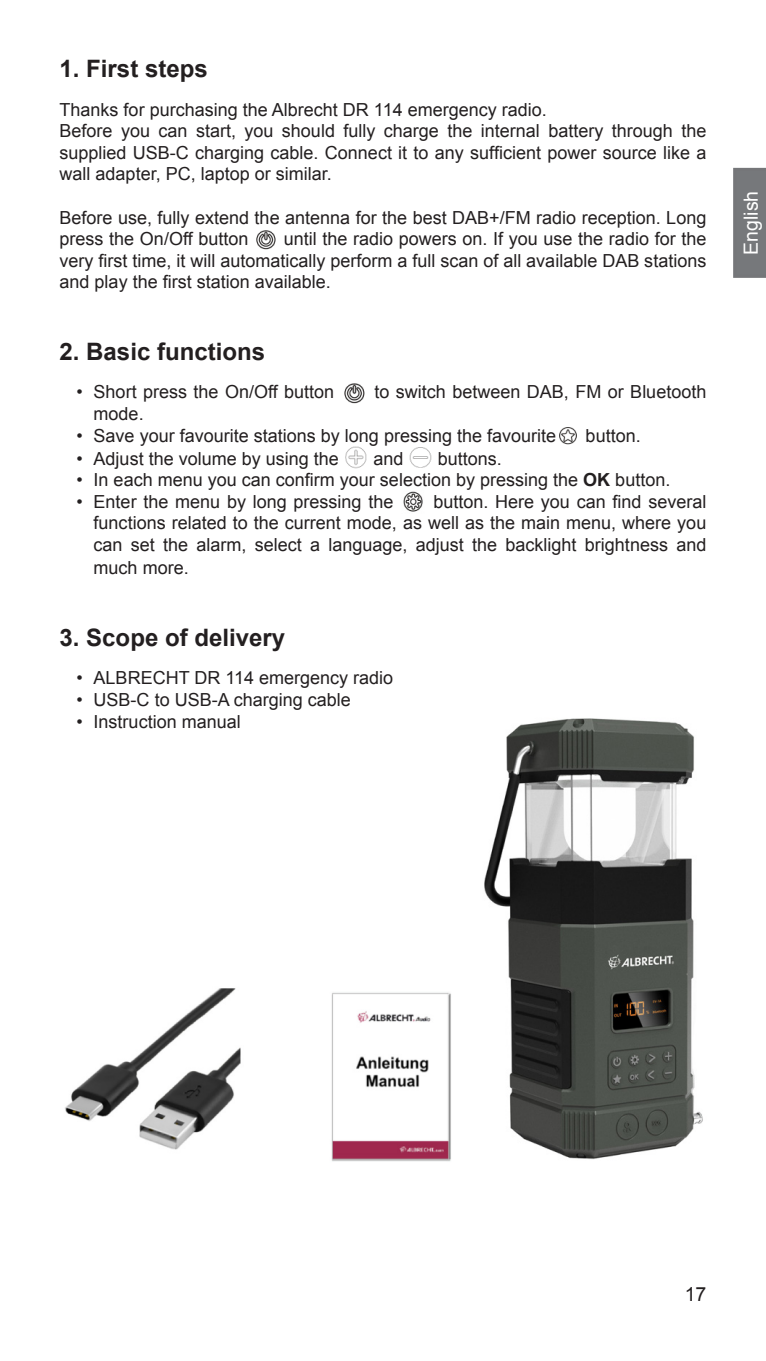
<style>
.page{position:relative;width:766px;height:1361px;background:#fff}
.page>*{position:absolute;margin:0;border:0;box-sizing:border-box;transform-origin:0 0}
.t1{font:700 24px "Arial";color:#231f20}
.t2{font:19.5px "Arial";color:#fff}
.t3{font:19.5px "Arial";color:#231f20}
.Standardtext{font:18px/21.6px "Arial";color:#231f20;text-align:justify}
.s1{font-weight:700}
</style>
<div class="page">
<div style="left:733px;top:168px;width:32px;height:110px;background:#76787b"></div>
<img style="left:256px;top:230px;width:20px;height:20px">
<img style="left:344px;top:383px;width:21px;height:21px">
<img style="left:559px;top:427px;width:18px;height:18px">
<img style="left:345px;top:446px;width:22px;height:22px">
<img style="left:410px;top:447px;width:21px;height:20px">
<img style="left:403px;top:491px;width:20px;height:21px">
<img style="left:484px;top:718px;width:219px;height:442px">
<img style="left:65px;top:988px;width:386px;height:174px">
<p class="t1" style="left:60px;top:53px;width:150px">1. First steps</p>
<p class="Standardtext" style="left:60px;top:99px;width:488px">Thanks for purchasing the Albrecht DR 114 emergency radio.</p>
<p class="Standardtext" style="left:60px;top:120px;width:648px">Before you can start, you should fully charge the internal battery through the supplied USB-C charging cable. Connect it to any sufficient power source like a wall adapter, PC, laptop or similar.</p>
<p class="Standardtext" style="left:60px;top:207px;width:648px">Before use, fully extend the antenna for the best DAB+/FM radio reception. Long press the On/Off button</p>
<p class="Standardtext" style="left:60px;top:228px;width:648px;text-indent:224px">until the radio powers on. If you use the radio for the very first time, it will automatically perform a full scan of all available DAB stations and play the first station available.</p>
<p class="t1" style="left:60px;top:335px;width:207px">2. Basic functions</p>
<p class="Standardtext" style="left:77px;top:381px;width:259px">• Short press the On/Off button</p>
<p class="Standardtext" style="left:374px;top:381px;width:333px">to switch between DAB, FM or Bluetooth</p>
<p class="Standardtext" style="left:94px;top:403px;width:52px">mode.</p>
<p class="Standardtext" style="left:77px;top:425px;width:481px">• Save your favourite stations by long pressing the favourite</p>
<p class="Standardtext" style="left:585px;top:425px;width:57px">button.</p>
<p class="Standardtext" style="left:77px;top:447px;width:264px">• Adjust the volume by using the</p>
<p class="Standardtext" style="left:373px;top:447px;width:32px">and</p>
<p class="Standardtext" style="left:437px;top:447px;width:66px">buttons.</p>
<p class="Standardtext" style="left:77px;top:469px;width:595px">• In each menu you can confirm your selection by pressing the <span class="s1">OK</span> button.</p>
<p class="Standardtext" style="left:77px;top:491px;width:318px">• Enter the menu by long pressing the</p>
<p class="Standardtext" style="left:94px;top:491px;width:614px;text-indent:339px">button. Here you can find several functions related to the current mode, as well as the main menu, where you can set the alarm, select a language, adjust the backlight brightness and</p>
<p class="Standardtext" style="left:94px;top:557px;width:97px">much more.</p>
<p class="t1" style="left:60px;top:621px;width:227px">3. Scope of delivery</p>
<p class="Standardtext" style="left:77px;top:667px;width:318px">• ALBRECHT DR 114 emergency radio</p>
<p class="Standardtext" style="left:77px;top:689px;width:276px">• USB-C to USB-A charging cable</p>
<p class="Standardtext" style="left:77px;top:710px;width:166px">• Instruction manual</p>
<p class="t2" style="left:738px;top:255px;width:65px;rotate:-90deg">English</p>
<p class="t3" style="left:684px;top:1281px;width:23px">17</p>
</div>
